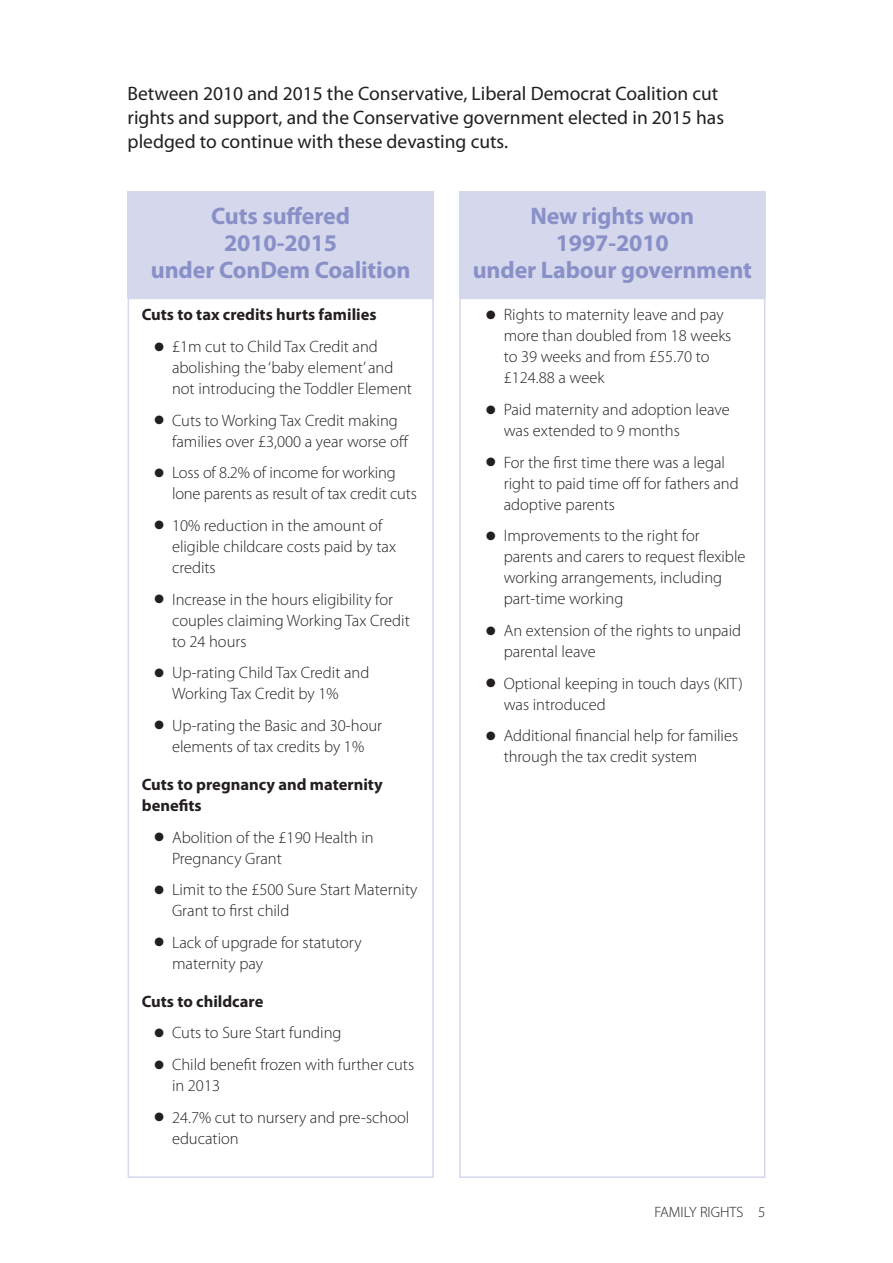
<style>
.page{position:relative;width:893px;height:1263px;background:#fff}
.page>*{position:absolute;margin:0;border:0;box-sizing:border-box;transform-origin:0 0}
.t1{font:700 24px/27px "Myriad Pro";letter-spacing:-.005em;color:#8990c7;text-align:center}
.t2{font:19.5px/24px "Myriad Pro";color:#231f20}
.t3{font:300 16.5px/21px "Myriad Pro";color:#231f20}
.t4{font:700 16.5px/21px "Myriad Pro";color:#231f20}
.t5{font:300 15px "Myriad Pro";color:#231f20}
</style>
<div class="page">
<div style="left:128px;top:298px;width:306px;height:880px;border:2px solid #d5d7ec"></div>
<div style="left:128px;top:191px;width:306px;height:107px;background:#d5d7ec"></div>
<div style="left:459px;top:298px;width:306px;height:880px;border:2px solid #d5d7ec"></div>
<div style="left:459px;top:191px;width:306px;height:107px;background:#d5d7ec"></div>
<p class="t2" style="left:128px;top:83px;width:598px">Between 2010 and 2015 the Conservative, Liberal Democrat Coalition cut rights and support, and the Conservative government elected in 2015 has pledged to continue with these devasting cuts.</p>
<h1 class="t1" style="left:151px;top:204px;width:261px">Cuts suffered<br>2010-2015<br>under ConDem Coalition</h1>
<p class="t4" style="left:142px;top:306px;width:236px">Cuts to tax credits hurts families</p>
<p class="t3" style="left:172px;top:337px;width:241px;text-indent:-17px">● £1m cut to Child Tax Credit and abolishing the ‘baby element’ and not introducing the Toddler Element</p>
<p class="t3" style="left:172px;top:411px;width:238px;text-indent:-17px">● Cuts to Working Tax Credit making families over £3,000 a year worse off</p>
<p class="t3" style="left:172px;top:464px;width:246px;text-indent:-17px">● Loss of 8.2% of income for working lone parents as result of tax credit cuts</p>
<p class="t3" style="left:172px;top:516px;width:226px;text-indent:-17px">● 10% reduction in the amount of eligible childcare costs paid by tax credits</p>
<p class="t3" style="left:172px;top:590px;width:239px;text-indent:-17px">● Increase in the hours eligibility for couples claiming Working Tax Credit to 24 hours</p>
<p class="t3" style="left:172px;top:663px;width:199px;text-indent:-17px">● Up-rating Child Tax Credit and<br>Working Tax Credit by 1%</p>
<p class="t3" style="left:155px;top:716px;width:229px;text-align:center">● Up-rating the Basic and 30-hour elements of tax credits by 1%</p>
<p class="t4" style="left:142px;top:775px;width:242px">Cuts to pregnancy and maternity benefits</p>
<p class="t3" style="left:172px;top:828px;width:203px;text-indent:-17px">● Abolition of the £190 Health in<br>Pregnancy Grant</p>
<p class="t3" style="left:172px;top:880px;width:247px;text-indent:-17px">● Limit to the £500 Sure Start Maternity<br>Grant to first child</p>
<p class="t3" style="left:172px;top:933px;width:191px;text-indent:-17px">● Lack of upgrade for statutory maternity pay</p>
<p class="t4" style="left:142px;top:992px;width:123px">Cuts to childcare</p>
<p class="t3" style="left:155px;top:1024px;width:188px">● Cuts to Sure Start funding</p>
<p class="t3" style="left:172px;top:1055px;width:244px;text-indent:-17px">● Child benefit frozen with further cuts in 2013</p>
<p class="t3" style="left:172px;top:1108px;width:239px;text-indent:-17px">● 24.7% cut to nursery and pre-school education</p>
<h1 class="t1" style="left:473px;top:204px;width:281px">New rights won<br>1997-2010<br>under Labour government</h1>
<p class="t3" style="left:504px;top:306px;width:229px;text-indent:-17px">● Rights to maternity leave and pay more than doubled from 18 weeks to 39 weeks and from £55.70 to £124.88 a week</p>
<p class="t3" style="left:504px;top:400px;width:228px;text-indent:-17px">● Paid maternity and adoption leave was extended to 9 months</p>
<p class="t3" style="left:504px;top:453px;width:237px;text-indent:-17px">● For the first time there was a legal right to paid time off for fathers and adoptive parents</p>
<p class="t3" style="left:504px;top:527px;width:243px;text-indent:-17px">● Improvements to the right for parents and carers to request flexible working arrangements, including part-time working</p>
<p class="t3" style="left:504px;top:621px;width:239px;text-indent:-17px">● An extension of the rights to unpaid parental leave</p>
<p class="t3" style="left:504px;top:674px;width:241px;text-indent:-17px">● Optional keeping in touch days (KIT) was introduced</p>
<p class="t3" style="left:504px;top:726px;width:236px;text-indent:-17px">● Additional financial help for families through the tax credit system</p>
<p class="t5" style="left:654px;top:1206px;width:112px">FAMILY RIGHTS 5</p>
</div>
